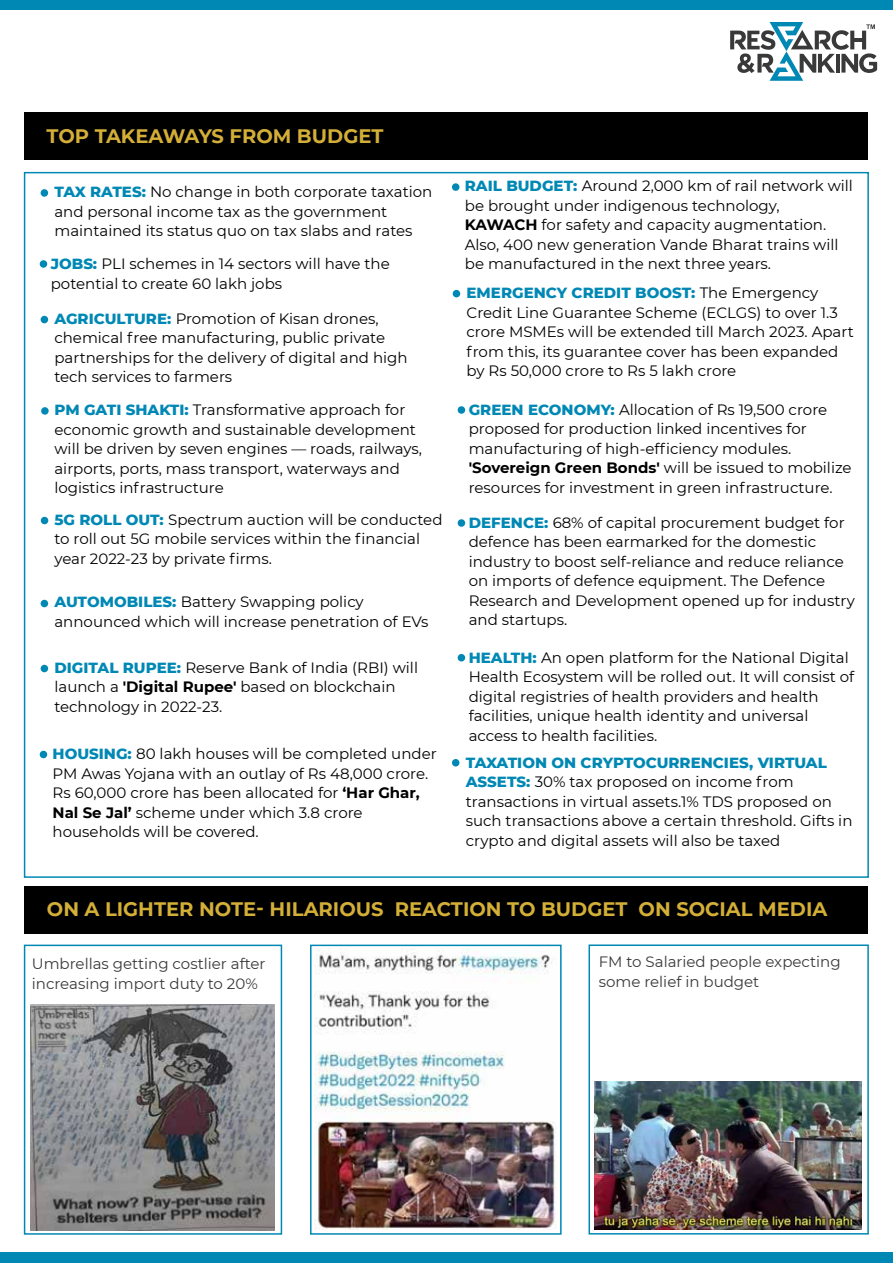
<style>
.page{position:relative;width:893px;height:1263px;background:#fff}
.page>*{position:absolute;margin:0;border:0;box-sizing:border-box;transform-origin:0 0}
.t1{font:700 19.5px "Montserrat";color:#d4af37}
.t2{font:15px/19.5px "Montserrat";color:#000}
.t3{font:15px/19.5px "Montserrat";color:#393939}
.s1{font-weight:800;color:#0088b5}
.s2{font-weight:700}
</style>
<div class="page">
<div style="left:0;top:0;width:893px;height:9px;background:#0088b5"></div>
<svg style="left:730px;top:22px;width:147px;height:59px"></svg>
<hr style="left:836px;top:54px;width:4px;height:19px;background:#393939">
<div style="left:0;top:1253px;width:893px;height:10px;background:#0088b5"></div>
<div style="left:25px;top:112px;width:843px;height:47px;background:#000"></div>
<div style="left:25px;top:886px;width:843px;height:48px;background:#000"></div>
<div style="left:41px;top:189px;width:7px;height:8px;background:#0088b5;border-radius:50%"></div>
<div style="left:41px;top:316px;width:7px;height:7px;background:#0088b5;border-radius:50%"></div>
<div style="left:41px;top:665px;width:7px;height:7px;background:#0088b5;border-radius:50%"></div>
<div style="left:41px;top:600px;width:7px;height:7px;background:#0088b5;border-radius:50%"></div>
<div style="left:453px;top:290px;width:7px;height:7px;background:#0088b5;border-radius:50%"></div>
<div style="left:452px;top:759px;width:7px;height:7px;background:#0088b5;border-radius:50%"></div>
<svg style="left:40px;top:516px;width:9px;height:9px"></svg>
<svg style="left:41px;top:407px;width:8px;height:8px"></svg>
<div style="left:40px;top:751px;width:7px;height:7px;background:#0088b5;border-radius:50%"></div>
<div style="left:452px;top:183px;width:7px;height:8px;background:#0088b5;border-radius:50%"></div>
<div style="left:40px;top:260px;width:7px;height:8px;background:#0088b5;border-radius:50%"></div>
<div style="left:458px;top:406px;width:7px;height:8px;background:#0088b5;border-radius:50%"></div>
<div style="left:458px;top:519px;width:7px;height:8px;background:#0088b5;border-radius:50%"></div>
<div style="left:458px;top:654px;width:7px;height:7px;background:#0088b5;border-radius:50%"></div>
<img style="left:31px;top:1004px;width:244px;height:226px">
<img style="left:595px;top:1082px;width:267px;height:147px">
<img style="left:315px;top:948px;width:242px;height:281px">
<div style="left:310px;top:944px;width:252px;height:291px;border:2px solid #0088b5"></div>
<div style="left:588px;top:944px;width:281px;height:290px;border:2px solid #0088b5"></div>
<div style="left:24px;top:944px;width:258px;height:291px;border:2px solid #0088b5"></div>
<h1 class="t1" style="left:47px;top:122px;width:338px">TOP TAKEAWAYS FROM BUDGET</h1>
<p class="t2" style="left:54px;top:182px;width:379px"><span class="s1">TAX RATES:</span> No change in both corporate taxation and personal income tax as the government maintained its status quo on tax slabs and rates</p>
<p class="t2" style="left:465px;top:176px;width:390px"><span class="s1">RAIL BUDGET:</span> Around 2,000 km of rail network will be brought under indigenous technology, <span class="s2">KAWACH</span> for safety and capacity augmentation.<br>Also, 400 new generation Vande Bharat trains will</p>
<p class="t2" style="left:51px;top:253px;width:340px"><span class="s1">JOBS:</span> PLI schemes in 14 sectors will have the</p>
<p class="t2" style="left:465px;top:254px;width:308px">be manufactured in the next three years.</p>
<p class="t2" style="left:51px;top:273px;width:233px">potential to create 60 lakh jobs</p>
<p class="t2" style="left:467px;top:283px;width:389px"><span class="s1">EMERGENCY CREDIT BOOST:</span> The Emergency Credit Line Guarantee Scheme (ECLGS) to over 1.3 crore MSMEs will be extended till March 2023. Apart from this, its guarantee cover has been expanded by Rs 50,000 crore to Rs 5 lakh crore</p>
<p class="t2" style="left:54px;top:308px;width:355px"><span class="s1">AGRICULTURE:</span> Promotion of Kisan drones, chemical free manufacturing, public private partnerships for the delivery of digital and high tech services to farmers</p>
<p class="t2" style="left:54px;top:399px;width:369px"><span class="s1">PM GATI SHAKTI:</span> Transformative approach for economic growth and sustainable development will be driven by seven engines — roads, railways, airports, ports, mass transport, waterways and logistics infrastructure</p>
<p class="t2" style="left:54px;top:509px;width:390px"><span class="s1">5G ROLL OUT:</span> Spectrum auction will be conducted to roll out 5G mobile services within the financial year 2022-23 by private firms.</p>
<p class="t2" style="left:54px;top:592px;width:376px"><span class="s1">AUTOMOBILES:</span> Battery Swapping policy announced which will increase penetration of EVs</p>
<p class="t2" style="left:54px;top:657px;width:365px"><span class="s1">DIGITAL RUPEE:</span> Reserve Bank of India (RBI) will launch a <span class="s2">'Digital Rupee'</span> based on blockchain technology in 2022-23.</p>
<p class="t2" style="left:469px;top:399px;width:384px"><span class="s1">GREEN ECONOMY:</span> Allocation of Rs 19,500 crore proposed for production linked incentives for manufacturing of high-efficiency modules. <span class="s2">'Sovereign Green Bonds'</span> will be issued to mobilize resources for investment in green infrastructure.</p>
<p class="t2" style="left:469px;top:512px;width:388px"><span class="s1">DEFENCE:</span> 68% of capital procurement budget for defence has been earmarked for the domestic industry to boost self-reliance and reduce reliance on imports of defence equipment. The Defence Research and Development opened up for industry and startups.</p>
<p class="t2" style="left:469px;top:647px;width:387px"><span class="s1">HEALTH:</span> An open platform for the National Digital Health Ecosystem will be rolled out. It will consist of digital registries of health providers and health facilities, unique health identity and universal access to health facilities.</p>
<p class="t2" style="left:53px;top:743px;width:386px"><span class="s1">HOUSING:</span> 80 lakh houses will be completed under PM Awas Yojana with an outlay of Rs 48,000 crore.<br>Rs 60,000 crore has been allocated for <span class="s2">‘Har Ghar, Nal Se Jal’</span> scheme under which 3.8 crore households will be covered.</p>
<p class="t2" style="left:466px;top:752px;width:388px"><span class="s1">TAXATION ON CRYPTOCURRENCIES, VIRTUAL ASSETS:</span> 30% tax proposed on income from transactions in virtual assets.1% TDS proposed on such transactions above a certain threshold. Gifts in crypto and digital assets will also be taxed</p>
<h1 class="t1" style="left:47px;top:895px;width:782px">ON A LIGHTER NOTE- HILARIOUS REACTION TO BUDGET ON SOCIAL MEDIA</h1>
<p class="t3" style="left:32px;top:954px;width:235px">Umbrellas getting costlier after increasing import duty to 20%</p>
<p class="t3" style="left:599px;top:951px;width:243px">FM to Salaried people expecting some relief in budget</p>
</div>
